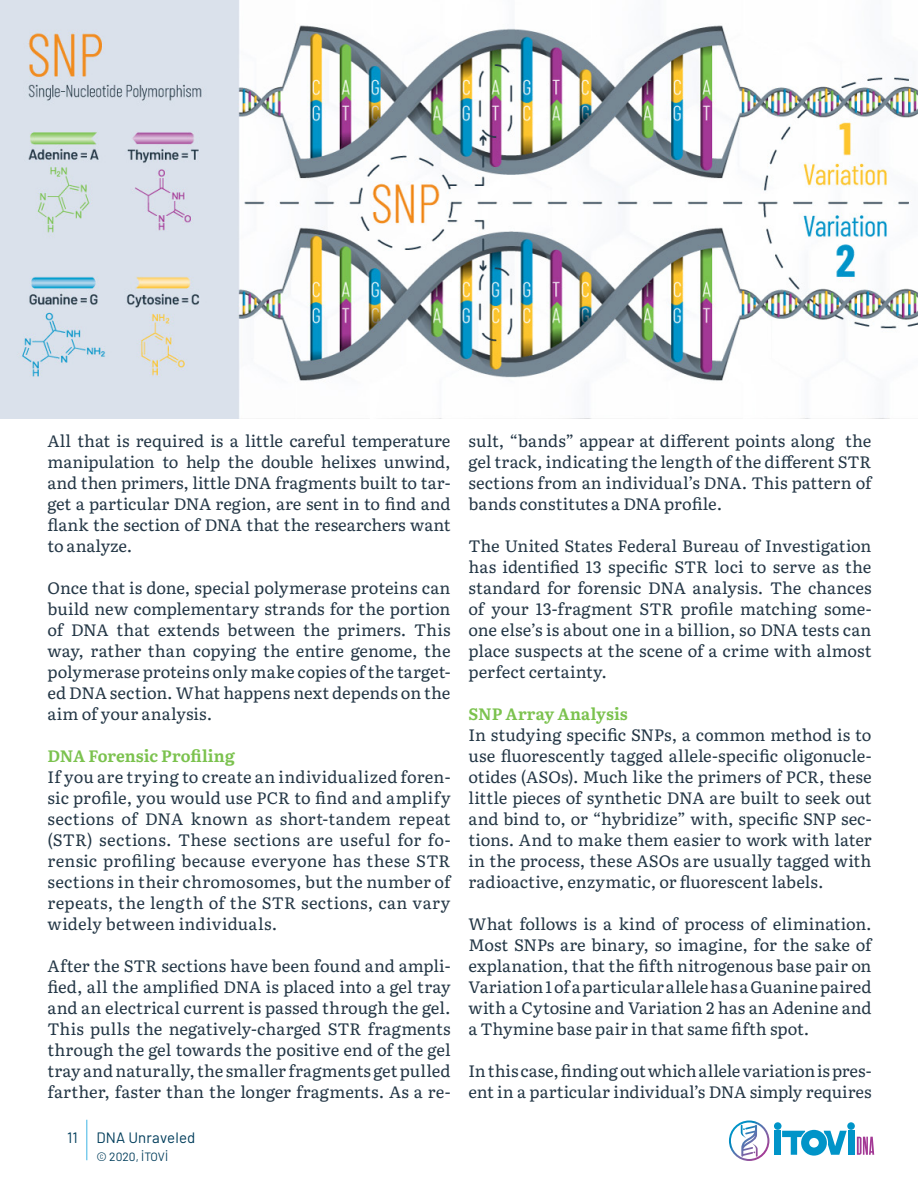
<style>
.page{position:relative;width:918px;height:1188px;background:#fff}
.page>*{position:absolute;margin:0;border:0;box-sizing:border-box;transform-origin:0 0}
.t1{font:16.5px/21px "Literata";letter-spacing:.005em;color:#243746;text-align:justify}
.t2{font:700 16.5px "Literata";color:#7bc24e}
.t3{font:15px "Barlow";letter-spacing:.01em;color:#013d5b}
.t4{font:12px "Barlow";color:#013d5b}
</style>
<div class="page">
<hr style="left:86px;top:1120px;width:1px;height:40px;background:#3eb4e4">
<div style="left:774px;top:1122px;width:8px;height:8px;background:#0094c8;border-radius:50%"></div>
<div style="left:847px;top:1122px;width:8px;height:8px;background:#0094c8;border-radius:50%"></div>
<div style="left:775px;top:1131px;width:6px;height:24px;background:#0094c8"></div>
<div style="left:848px;top:1131px;width:6px;height:24px;background:#0094c8"></div>
<svg style="left:782px;top:1130px;width:65px;height:26px"></svg>
<svg style="left:857px;top:1137px;width:17px;height:18px"></svg>
<svg style="left:729px;top:1120px;width:40px;height:41px"></svg>
<img style="left:0;top:0;width:918px;height:418px">
<p class="t1" style="left:48px;top:429px;width:405px">All that is required is a little careful temperature manipulation to help the double helixes unwind, and then primers, little DNA fragments built to tar&shy;get a particular DNA region, are sent in to find and flank the section of DNA that the researchers want to analyze.</p>
<p class="t1" style="left:48px;top:576px;width:405px">Once that is done, special polymerase proteins can build new complementary strands for the portion of DNA that extends between the primers. This way, rather than copying the entire genome, the polymerase proteins only make copies of the target&shy;ed DNA section. What happens next depends on the aim of your analysis.</p>
<p class="t2" style="left:48px;top:743px;width:189px">DNA Forensic Profiling</p>
<p class="t1" style="left:48px;top:765px;width:405px">If you are trying to create an individualized foren&shy;sic profile, you would use PCR to find and amplify sections of DNA known as short-tandem repeat (STR) sections. These sections are useful for fo&shy;rensic profiling because everyone has these STR sections in their chromosomes, but the number of repeats, the length of the STR sections, can vary widely between individuals.</p>
<p class="t1" style="left:48px;top:954px;width:405px">After the STR sections have been found and ampli&shy;fied, all the amplified DNA is placed into a gel tray and an electrical current is passed through the gel.<br>This pulls the negatively-charged STR fragments through the gel towards the positive end of the gel tray and naturally, the smaller fragments get pulled farther, faster than the longer fragments. As a re-</p>
<p class="t3" style="left:67px;top:1127px;width:12px">11</p>
<p class="t3" style="left:96px;top:1127px;width:100px">DNA Unraveled</p>
<p class="t4" style="left:96px;top:1148px;width:73px">© 2020, İTOVİ</p>
<p class="t1" style="left:469px;top:429px;width:405px">sult, “bands” appear at different points along the gel track, indicating the length of the different STR sections from an individual’s DNA. This pattern of bands constitutes a DNA profile.</p>
<p class="t1" style="left:469px;top:534px;width:405px">The United States Federal Bureau of Investigation has identified 13 specific STR loci to serve as the standard for forensic DNA analysis. The chances of your 13-fragment STR profile matching some&shy;one else’s is about one in a billion, so DNA tests can place suspects at the scene of a crime with almost perfect certainty.</p>
<p class="t2" style="left:469px;top:701px;width:161px">SNP Array Analysis</p>
<p class="t1" style="left:469px;top:723px;width:405px">In studying specific SNPs, a common method is to use fluorescently tagged allele-specific oligonucle&shy;otides (ASOs). Much like the primers of PCR, these little pieces of synthetic DNA are built to seek out and bind to, or “hybridize” with, specific SNP sec&shy;tions. And to make them easier to work with later in the process, these ASOs are usually tagged with radioactive, enzymatic, or fluorescent labels.</p>
<p class="t1" style="left:469px;top:912px;width:405px">What follows is a kind of process of elimination.<br>Most SNPs are binary, so imagine, for the sake of explanation, that the fifth nitrogenous base pair on Variation 1 of a particular allele has a Guanine paired with a Cytosine and Variation 2 has an Adenine and a Thymine base pair in that same fifth spot.</p>
<p class="t1" style="left:469px;top:1059px;width:405px">In this case, finding out which allele variation is pres&shy;ent in a particular individual’s DNA simply requires</p>
</div>
